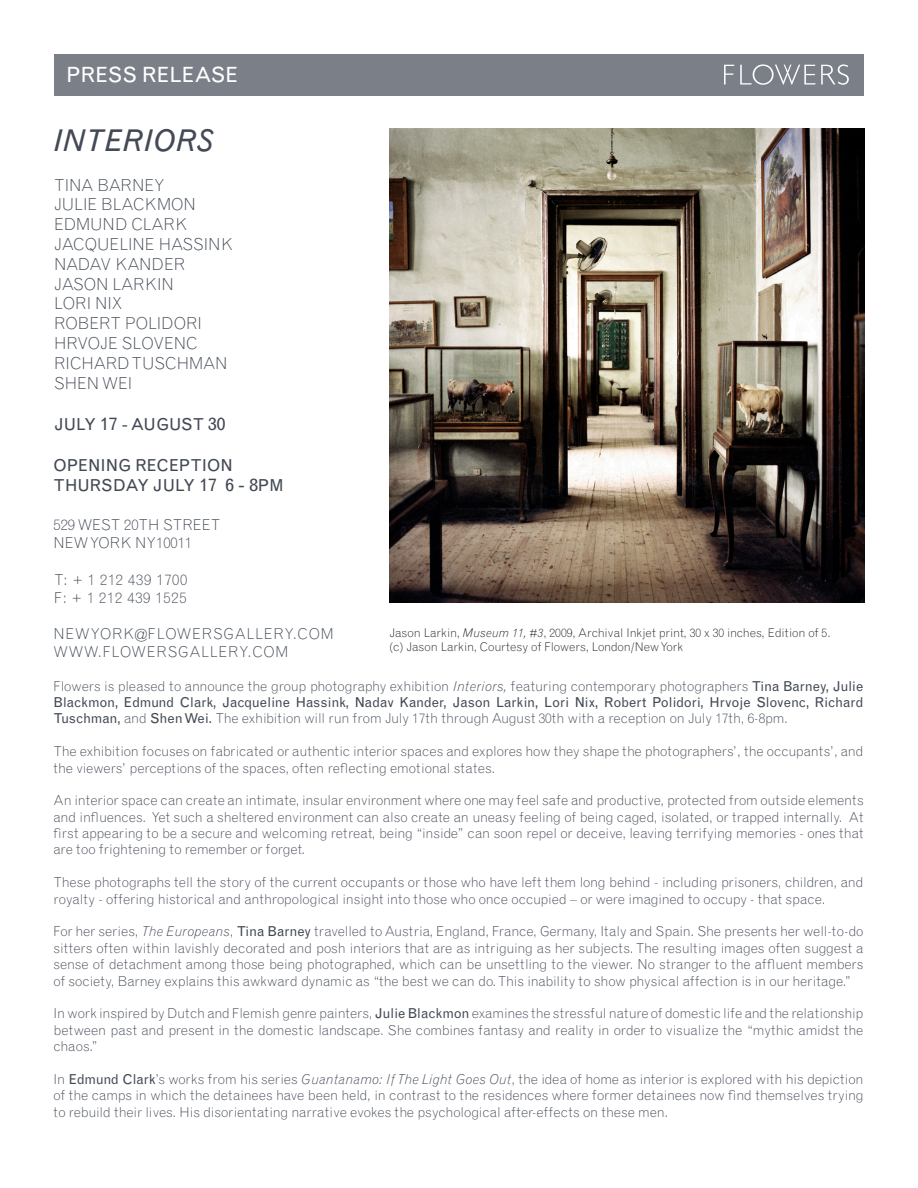
<style>
.page{position:relative;width:918px;height:1188px;background:#fff}
.page>*{position:absolute;margin:0;border:0;box-sizing:border-box;transform-origin:0 0}
.t1{font:italic 30px "Grotesque";color:#434a55}
.t2{font:21px "Grotesque";color:#fff}
.t3{font:300 16.5px "Grotesque MT Std";color:#434a55}
.t4{font:16.5px "Grotesque";color:#434a55}
.t5{font:300 16.5px "Grotesque MT Std";letter-spacing:-.02em;color:#434a55}
.t6{font:300 15px "Grotesque MT Std";letter-spacing:.05em;color:#434a55}
.t7{font:300 15px "Grotesque MT Std";color:#434a55}
.t8{font:300 13.65px/16.4px "Grotesque MT Std";letter-spacing:-.01em;color:#434a55;text-align:justify}
.t9{font:300 12px "Grotesque MT Std";color:#231f20}
.s1{font-size:18px}
.s2{font-style:italic}
.s3{font-family:"Grotesque";font-weight:400}
</style>
<div class="page">
<div style="left:54px;top:54px;width:810px;height:41px;background:#7b8088"></div>
<svg style="left:724px;top:65px;width:10px;height:20px"></svg>
<svg style="left:821px;top:64px;width:28px;height:21px"></svg>
<svg style="left:740px;top:64px;width:75px;height:21px"></svg>
<img style="left:389px;top:128px;width:475px;height:475px">
<p class="t2" style="left:66px;top:63px;width:174px">PRESS RELEASE</p>
<p class="t1" style="left:54px;top:123px;width:163px">INTERIORS</p>
<p class="t3" style="left:54px;top:175px;width:112px">TINA BARNEY</p>
<p class="t3" style="left:54px;top:195px;width:143px">JULIE BLACKMON</p>
<p class="t3" style="left:54px;top:214px;width:135px">EDMUND CLARK</p>
<p class="t3" style="left:54px;top:234px;width:181px">JACQUELINE HASSINK</p>
<p class="t5" style="left:54px;top:254px;width:133px">NADAV KANDER</p>
<p class="t3" style="left:54px;top:274px;width:121px">JASON LARKIN</p>
<p class="t3" style="left:54px;top:294px;width:70px">LORI NIX</p>
<p class="t3" style="left:54px;top:313px;width:150px">ROBERT POLIDORI</p>
<p class="t3" style="left:54px;top:333px;width:145px">HRVOJE SLOVENC</p>
<p class="t3" style="left:54px;top:353px;width:175px">RICHARD TUSCHMAN</p>
<p class="t3" style="left:54px;top:373px;width:80px">SHEN WEI</p>
<p class="t4" style="left:54px;top:415px;width:173px">JULY <span class="s1">17</span> - AUGUST <span class="s1">30</span></p>
<p class="t4" style="left:54px;top:456px;width:181px">OPENING RECEPTION</p>
<p class="t4" style="left:54px;top:475px;width:232px">THURSDAY JULY <span class="s1">17 6 - 8</span>PM</p>
<p class="t7" style="left:54px;top:515px;width:168px">529 WEST 20TH STREET</p>
<p class="t7" style="left:54px;top:533px;width:140px">NEW YORK NY10011</p>
<p class="t6" style="left:54px;top:570px;width:135px">T: + 1 212 439 1700</p>
<p class="t6" style="left:54px;top:588px;width:134px">F: + 1 212 439 1525</p>
<p class="t6" style="left:54px;top:624px;width:282px">NEWYORK@FLOWERSGALLERY.COM</p>
<p class="t6" style="left:54px;top:642px;width:236px">WWW.FLOWERSGALLERY.COM</p>
<p class="t9" style="left:389px;top:625px;width:443px">Jason Larkin, <span class="s2">Museum 11, #3</span>, 2009, Archival Inkjet print, 30 x 30 inches, Edition of 5.</p>
<p class="t9" style="left:389px;top:639px;width:296px">(c) Jason Larkin, Courtesy of Flowers, London/New York</p>
<p class="t8" style="left:54px;top:678px;width:812px">Flowers is pleased to announce the group photography exhibition <span class="s2">Interiors,</span> featuring contemporary photographers <span class="s3">Tina Barney, Julie Blackmon, Edmund Clark, Jacqueline Hassink, Nadav Kander, Jason Larkin, Lori Nix, Robert Polidori, Hrvoje Slovenc, Richard Tuschman,</span> and <span class="s3">Shen Wei.</span> The exhibition will run from July 17th through August 30th with a reception on July 17th, 6-8pm.</p>
<p class="t8" style="left:54px;top:743px;width:811px">The exhibition focuses on fabricated or authentic interior spaces and explores how they shape the photographers’, the occupants’, and the viewers’ perceptions of the spaces, often reflecting emotional states.</p>
<p class="t8" style="left:54px;top:792px;width:812px">An interior space can create an intimate, insular environment where one may feel safe and productive, protected from outside elements and influences. Yet such a sheltered environment can also create an uneasy feeling of being caged, isolated, or trapped internally. At first appearing to be a secure and welcoming retreat, being “inside” can soon repel or deceive, leaving terrifying memories - ones that are too frightening to remember or forget.</p>
<p class="t8" style="left:54px;top:874px;width:811px">These photographs tell the story of the current occupants or those who have left them long behind - including prisoners, children, and royalty - offering historical and anthropological insight into those who once occupied – or were imagined to occupy - that space.</p>
<p class="t8" style="left:54px;top:923px;width:812px">For her series, <span class="s2">The Europeans</span>, <span class="s3">Tina Barney</span> travelled to Austria, England, France, Germany, Italy and Spain. She presents her well-to-do sitters often within lavishly decorated and posh interiors that are as intriguing as her subjects. The resulting images often suggest a sense of detachment among those being photographed, which can be unsettling to the viewer. No stranger to the affluent members of society, Barney explains this awkward dynamic as “the best we can do. This inability to show physical affection is in our heritage.”</p>
<p class="t8" style="left:54px;top:1005px;width:812px">In work inspired by Dutch and Flemish genre painters, <span class="s3">Julie Blackmon</span> examines the stressful nature of domestic life and the relationship between past and present in the domestic landscape. She combines fantasy and reality in order to visualize the “mythic amidst the chaos.”</p>
<p class="t8" style="left:54px;top:1071px;width:812px">In <span class="s3">Edmund Clark</span>’s works from his series <span class="s2">Guantanamo: If The Light Goes Out</span>, the idea of home as interior is explored with his depiction of the camps in which the detainees have been held, in contrast to the residences where former detainees now find themselves trying to rebuild their lives. His disorientating narrative evokes the psychological after-effects on these men.</p>
</div>
